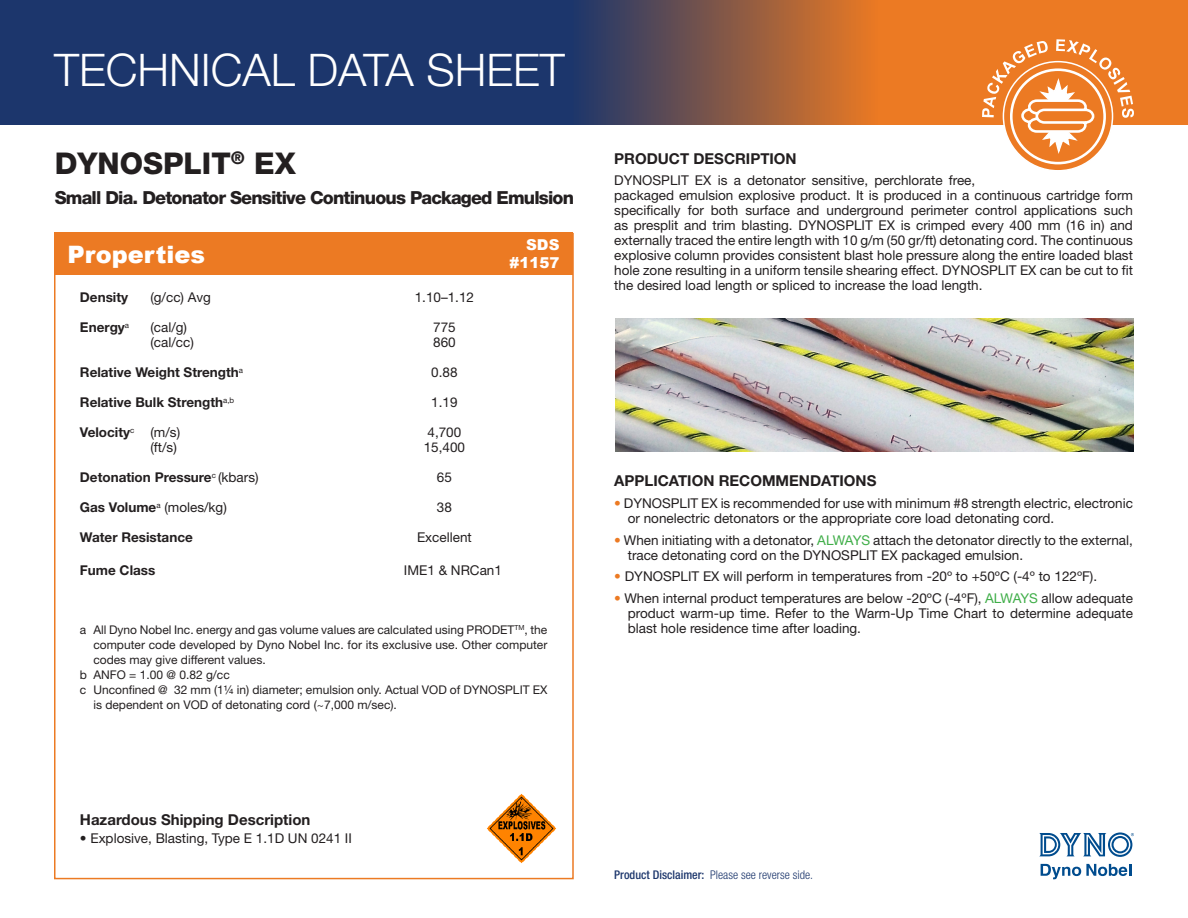
<style>
.page{position:relative;width:1188px;height:918px;background:#fff}
.page>*{position:absolute;margin:0;border:0;box-sizing:border-box;transform-origin:0 0}
.t1{font:300 45px "Helvetica Neue LT Std";color:#fff}
.t2{font:800 30px "Helvetica Neue LT Std";color:#231f20}
.t3{font:900 24px "Arial";color:#fff}
._2__Product_Definiti{font:800 18px "Helvetica Neue LT Std";letter-spacing:-.045em;color:#231f20}
.Heading_1{font:700 15px "Helvetica Neue LT Std";color:#231f20}
.t4{font:900 15px "Arial";color:#fff}
.Heading_1-2{font:13.5px/15px "Helvetica Neue LT Std";color:#231f20}
.Tekniske_spek__10_pk{font:700 13.5px "Helvetica Neue LT Std";color:#231f20}
.Tekniske_spek__10_pk-2{font:13.5px "Helvetica Neue LT Std";color:#231f20}
.Brødtekst__Left_10_p{font:13.5px "Helvetica Neue LT Std";color:#231f20}
.Brødtekst__Left_10_p-2{font:700 13.5px "Helvetica Neue LT Std";color:#231f20}
.Heading_1-3{font:12px/15px "Helvetica Neue LT Std";color:#231f20;text-align:justify}
.t5{font:300 condensed 12px "Helvetica Neue LT Std";color:#1c366c}
.s1{font-weight:400}
.s2{font-weight:700}
.s3{color:#ec7a23}
.s4{color:#40ae49}
.s5{font-weight:500}
</style>
<div class="page">
<svg style="left:1039px;top:832px;width:95px;height:25px"></svg>
<svg style="left:1041px;top:864px;width:90px;height:15px"></svg>
<div style="left:0;top:0;width:1188px;height:124px;background:#1c366c"></div>
<svg style="left:586px;top:0;width:602px;height:124px;background:#b26736"></svg>
<svg style="left:982px;top:39px;width:152px;height:131px"></svg>
<div style="left:54px;top:233px;width:519px;height:42px;background:#ec7a23"></div>
<img style="left:616px;top:319px;width:518px;height:133px">
<img style="left:487px;top:794px;width:69px;height:69px">
<h1 class="t1" style="left:54px;top:43px;width:512px">TECHNICAL DATA SHEET</h1>
<p class="t2" style="left:55px;top:146px;width:243px">DYNOSPLIT<sup>®</sup> EX</p>
<p class="_2__Product_Definiti" style="left:55px;top:187px;width:521px">Small Dia. Detonator Sensitive Continuous Packaged Emulsion</p>
<p class="t3" style="left:68px;top:237px;width:139px">Properties</p>
<p class="t4" style="left:526px;top:234px;width:35px">SDS</p>
<p class="t4" style="left:510px;top:252px;width:51px">#1157</p>
<p class="Brødtekst__Left_10_p-2" style="left:80px;top:289px;width:50px">Density</p>
<p class="Brødtekst__Left_10_p" style="left:150px;top:289px;width:62px">(g/cc) Avg</p>
<p class="Brødtekst__Left_10_p" style="left:415px;top:289px;width:61px">1.10–1.12</p>
<p class="Tekniske_spek__10_pk" style="left:80px;top:319px;width:51px">Energy<sup>a</sup></p>
<p class="Tekniske_spek__10_pk-2" style="left:150px;top:319px;width:38px">(cal/g)</p>
<p class="Tekniske_spek__10_pk-2" style="left:433px;top:319px;width:24px">775</p>
<p class="Tekniske_spek__10_pk-2" style="left:150px;top:334px;width:45px">(cal/cc)</p>
<p class="Tekniske_spek__10_pk-2" style="left:433px;top:334px;width:24px">860</p>
<p class="Tekniske_spek__10_pk" style="left:80px;top:364px;width:165px">Relative Weight Strength<sup>a</sup></p>
<p class="Tekniske_spek__10_pk-2" style="left:431px;top:364px;width:28px">0.88</p>
<p class="Tekniske_spek__10_pk" style="left:80px;top:394px;width:156px">Relative Bulk Strength<sup>a,b</sup></p>
<p class="Tekniske_spek__10_pk-2" style="left:431px;top:394px;width:28px">1.19</p>
<p class="Tekniske_spek__10_pk" style="left:80px;top:424px;width:102px">Velocity<sup>c</sup> <span class="s1">(m/s)</span></p>
<p class="Tekniske_spek__10_pk-2" style="left:428px;top:424px;width:35px">4,700</p>
<p class="Tekniske_spek__10_pk-2" style="left:150px;top:439px;width:28px">(ft/s)</p>
<p class="Tekniske_spek__10_pk-2" style="left:424px;top:439px;width:43px">15,400</p>
<p class="Tekniske_spek__10_pk" style="left:80px;top:469px;width:180px">Detonation Pressure<sup>c</sup> <span class="s1">(kbars)</span></p>
<p class="Tekniske_spek__10_pk-2" style="left:437px;top:469px;width:17px">65</p>
<p class="Tekniske_spek__10_pk-2" style="left:80px;top:499px;width:148px"><span class="s2">Gas Volume</span><sup>a</sup> (moles/kg)</p>
<p class="Tekniske_spek__10_pk-2" style="left:437px;top:499px;width:17px">38</p>
<p class="Tekniske_spek__10_pk" style="left:80px;top:529px;width:114px">Water Resistance</p>
<p class="Tekniske_spek__10_pk-2" style="left:417px;top:529px;width:56px">Excellent</p>
<p class="Tekniske_spek__10_pk" style="left:80px;top:562px;width:77px">Fume Class</p>
<p class="Tekniske_spek__10_pk-2" style="left:404px;top:562px;width:100px">IME1 &amp; NRCan1</p>
<p class="Heading_1-3" style="left:93px;top:622px;width:455px;text-indent:-14px">a All Dyno Nobel Inc. energy and gas volume values are calculated using PRODET<sup>TM</sup>, the computer code developed by Dyno Nobel Inc. for its exclusive use. Other computer codes may give different values.</p>
<p class="Heading_1-3" style="left:80px;top:667px;width:151px">b ANFO = 1.00 @ 0.82 g/cc</p>
<p class="Heading_1-3" style="left:93px;top:682px;width:455px;text-indent:-14px">c Unconfined @ 32 mm (1¼ in) diameter; emulsion only. Actual VOD of DYNOSPLIT EX is dependent on VOD of detonating cord (~7,000 m/sec).</p>
<p class="Heading_1" style="left:614px;top:149px;width:184px">PRODUCT DESCRIPTION</p>
<p class="Heading_1-2" style="left:614px;top:173px;width:520px">DYNOSPLIT EX is a detonator sensitive, perchlorate free,<br>packaged emulsion explosive product. It is produced in a continuous cartridge form specifically for both surface and underground perimeter control applications such as presplit and trim blasting. DYNOSPLIT EX is crimped every 400 mm (16 in) and externally traced the entire length with 10 g/m (50 gr/ft) detonating cord. The continuous explosive column provides consistent blast hole pressure along the entire loaded blast hole zone resulting in a uniform tensile shearing effect. DYNOSPLIT EX can be cut to fit the desired load length or spliced to increase the load length.</p>
<p class="Heading_1" style="left:614px;top:471px;width:264px">APPLICATION RECOMMENDATIONS</p>
<p class="Heading_1-2" style="left:628px;top:495px;width:507px;text-indent:-14px"><span class="s3">•</span> DYNOSPLIT EX is recommended for use with minimum #8 strength electric, electronic or nonelectric detonators or the appropriate core load detonating cord.</p>
<p class="Heading_1-2" style="left:628px;top:532px;width:507px;text-indent:-14px"><span class="s3">•</span> When initiating with a detonator, <span class="s4">ALWAYS</span> attach the detonator directly to the external, trace detonating cord on the DYNOSPLIT EX packaged emulsion.</p>
<p class="Heading_1-2" style="left:614px;top:569px;width:484px"><span class="s3">•</span> DYNOSPLIT EX will perform in temperatures from -20º to +50ºC (-4º to 122ºF).</p>
<p class="Heading_1-2" style="left:628px;top:591px;width:507px;text-align:justify;text-indent:-14px"><span class="s3">•</span> When internal product temperatures are below -20ºC (-4ºF), <span class="s4">ALWAYS</span> allow adequate product warm-up time. Refer to the Warm-Up Time Chart to determine adequate blast hole residence time after loading.</p>
<p class="Heading_1" style="left:80px;top:811px;width:232px">Hazardous Shipping Description</p>
<p class="Heading_1-2" style="left:80px;top:831px;width:274px">• Explosive, Blasting, Type E 1.1D UN 0241 II</p>
<p class="t5" style="left:614px;top:868px;width:200px"><span class="s5">Product Disclaimer:</span> Please see reverse side.</p>
</div>
